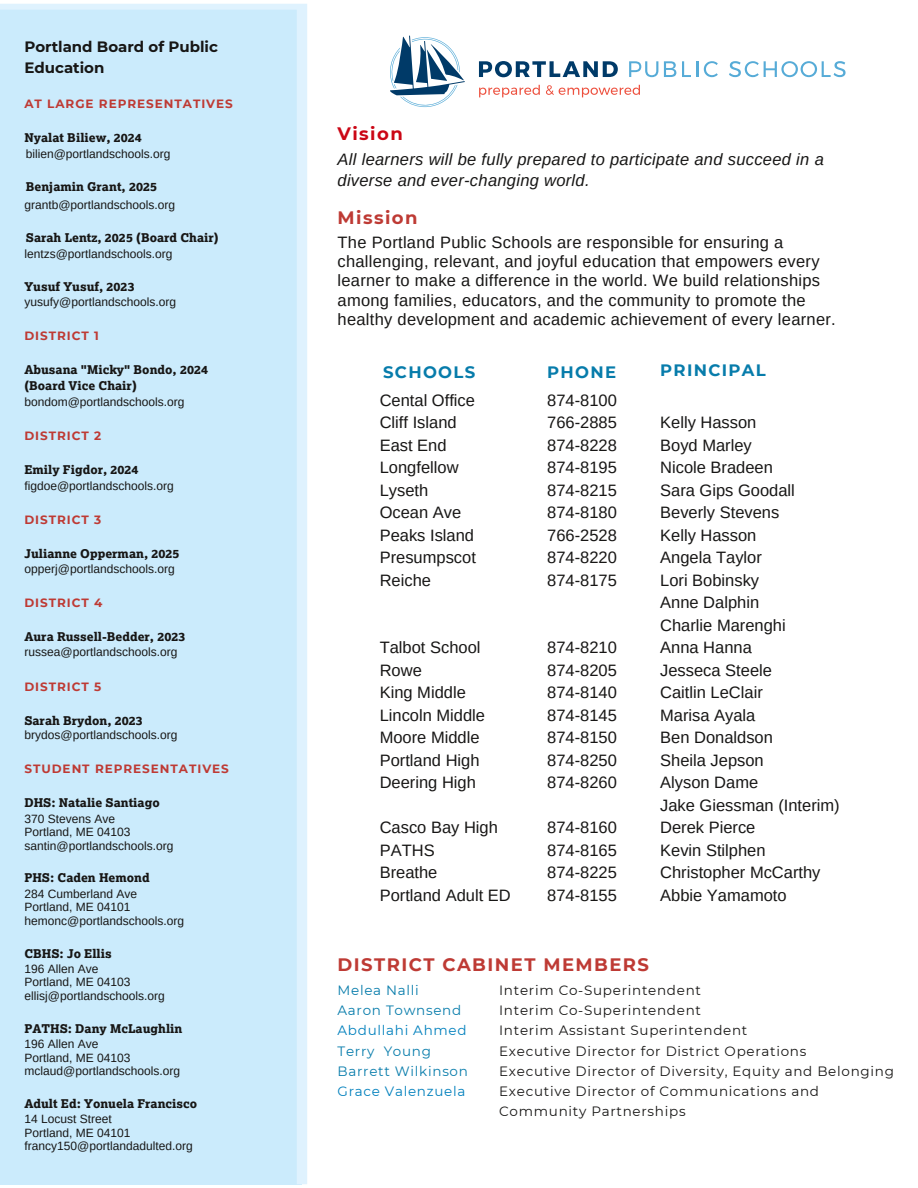
<style>
.page{position:relative;width:918px;height:1188px;background:#fff}
.page>*{position:absolute;margin:0;border:0;box-sizing:border-box;transform-origin:0 0}
.t1{font:700 18px "Montserrat";letter-spacing:.08em;color:#be3a34}
.t2{font:700 18px "Montserrat";letter-spacing:.08em;color:#cb0615}
.t3{font:16.5px/22.5px "Arimo";color:#171615}
.t4{font:italic 16.5px/21.3px "Arimo";letter-spacing:.02em;color:#171615}
.t5{font:700 16.5px "Montserrat";letter-spacing:.08em;color:#077cab}
.t6{font:700 15px/20.2px "Montserrat";color:#171615}
.t7{font:13.5px/20.2px "Montserrat";letter-spacing:.055em;color:#171615}
.t8{font:13.5px/20.2px "Montserrat";letter-spacing:.055em;color:#077cab}
.t9{font:13.5px "Montserrat";letter-spacing:.055em;color:#0080bd}
.t10{font:12px/13.5px "Arimo";color:#171615}
.t11{font:800 12px/15.8px "Lexia";color:#171615}
.t12{font:700 12px "Montserrat";letter-spacing:.08em;color:#be3a34}
</style>
<div class="page">
<div style="left:0;top:4px;width:307px;height:1180px;background:#cbebfc"></div>
<svg style="left:390px;top:35px;width:75px;height:72px"></svg>
<svg style="left:479px;top:85px;width:61px;height:12px"></svg>
<svg style="left:546px;top:85px;width:94px;height:12px"></svg>
<svg style="left:479px;top:61px;width:139px;height:16px"></svg>
<svg style="left:629px;top:61px;width:29px;height:16px"></svg>
<svg style="left:664px;top:61px;width:12px;height:16px"></svg>
<svg style="left:682px;top:61px;width:9px;height:16px"></svg>
<hr style="left:696px;top:61px;width:3px;height:16px;background:#56abd7">
<svg style="left:704px;top:61px;width:14px;height:16px"></svg>
<svg style="left:729px;top:61px;width:117px;height:16px"></svg>
<p class="t6" style="left:24px;top:37px;width:195px">Portland Board of Public<br>Education</p>
<p class="t12" style="left:24px;top:96px;width:210px">AT LARGE REPRESENTATIVES</p>
<p class="t11" style="left:24px;top:131px;width:119px">Nyalat Biliew, 2024</p>
<p class="t10" style="left:26px;top:147px;width:146px">bilien@portlandschools.org</p>
<p class="t11" style="left:26px;top:180px;width:133px">Benjamin Grant, 2025</p>
<p class="t10" style="left:24px;top:198px;width:152px">grantb@portlandschools.org</p>
<p class="t11" style="left:26px;top:231px;width:194px">Sarah Lentz, 2025 (Board Chair)</p>
<p class="t10" style="left:24px;top:247px;width:150px">lentzs@portlandschools.org</p>
<p class="t11" style="left:24px;top:280px;width:112px">Yusuf Yusuf, 2023</p>
<p class="t10" style="left:25px;top:295px;width:153px">yusufy@portlandschools.org</p>
<p class="t12" style="left:24px;top:329px;width:76px">DISTRICT 1</p>
<p class="t11" style="left:24px;top:363px;width:185px">Abusana "Micky" Bondo, 2024 (Board Vice Chair)</p>
<p class="t10" style="left:24px;top:395px;width:162px">bondom@portlandschools.org</p>
<p class="t12" style="left:24px;top:429px;width:78px">DISTRICT 2</p>
<p class="t11" style="left:24px;top:463px;width:116px">Emily Figdor, 2024</p>
<p class="t10" style="left:24px;top:479px;width:151px">figdoe@portlandschools.org</p>
<p class="t12" style="left:24px;top:512px;width:78px">DISTRICT 3</p>
<p class="t11" style="left:24px;top:547px;width:157px">Julianne Opperman, 2025</p>
<p class="t10" style="left:25px;top:562px;width:152px">opperj@portlandschools.org</p>
<p class="t12" style="left:24px;top:596px;width:80px">DISTRICT 4</p>
<p class="t11" style="left:24px;top:630px;width:163px">Aura Russell-Bedder, 2023</p>
<p class="t10" style="left:25px;top:646px;width:154px">russea@portlandschools.org</p>
<p class="t12" style="left:24px;top:679px;width:79px">DISTRICT 5</p>
<p class="t11" style="left:24px;top:714px;width:120px">Sarah Brydon, 2023</p>
<p class="t10" style="left:25px;top:728px;width:154px">brydos@portlandschools.org</p>
<p class="t12" style="left:24px;top:762px;width:206px">STUDENT REPRESENTATIVES</p>
<p class="t11" style="left:24px;top:796px;width:137px">DHS: Natalie Santiago</p>
<p class="t10" style="left:25px;top:812px;width:150px">370 Stevens Ave<br>Portland, ME 04103 santin@portlandschools.org</p>
<p class="t11" style="left:24px;top:872px;width:127px">PHS: Caden Hemond</p>
<p class="t10" style="left:25px;top:887px;width:161px">284 Cumberland Ave<br>Portland, ME 04101 hemonc@portlandschools.org</p>
<p class="t11" style="left:24px;top:947px;width:89px">CBHS: Jo Ellis</p>
<p class="t10" style="left:25px;top:962px;width:142px">196 Allen Ave<br>Portland, ME 04103 ellisj@portlandschools.org</p>
<p class="t11" style="left:24px;top:1022px;width:160px">PATHS: Dany McLaughlin</p>
<p class="t10" style="left:25px;top:1037px;width:157px">196 Allen Ave<br>Portland, ME 04103 mclaud@portlandschools.org</p>
<p class="t11" style="left:24px;top:1097px;width:174px">Adult Ed: Yonuela Francisco</p>
<p class="t10" style="left:25px;top:1113px;width:170px">14 Locust Street<br>Portland, ME 04101 francy150@portlandadulted.org</p>
<p class="t2" style="left:338px;top:123px;width:67px">Vision</p>
<p class="t4" style="left:338px;top:149px;width:488px">All learners will be fully prepared to participate and succeed in a diverse and ever-changing world.</p>
<p class="t1" style="left:338px;top:206px;width:82px">Mission</p>
<p class="t3" style="left:338px;top:233px;width:500px;line-height:19.2px">The Portland Public Schools are responsible for ensuring a challenging, relevant, and joyful education that empowers every learner to make a difference in the world. We build relationships among families, educators, and the community to promote the healthy development and academic achievement of every learner.</p>
<p class="t5" style="left:383px;top:362px;width:94px">SCHOOLS</p>
<p class="t5" style="left:547px;top:362px;width:70px">PHONE</p>
<p class="t5" style="left:660px;top:360px;width:107px">PRINCIPAL</p>
<p class="t3" style="left:380px;top:389px;width:98px">Cental Office<br>Cliff Island<br>East End<br>Longfellow<br>Lyseth<br>Ocean Ave<br>Peaks Island<br>Presumpscot<br>Reiche</p>
<p class="t3" style="left:380px;top:636px;width:107px">Talbot School<br>Rowe<br>King Middle<br>Lincoln Middle<br>Moore Middle<br>Portland High<br>Deering High</p>
<p class="t3" style="left:380px;top:816px;width:133px">Casco Bay High<br>PATHS<br>Breathe<br>Portland Adult ED</p>
<p class="t3" style="left:547px;top:389px;width:71px;text-align:justify">874-8100<br>766-2885<br>874-8228<br>874-8195<br>874-8215<br>874-8180<br>766-2528<br>874-8220<br>874-8175</p>
<p class="t3" style="left:547px;top:636px;width:71px;text-align:justify">874-8210<br>874-8205<br>874-8140<br>874-8145<br>874-8150<br>874-8250<br>874-8260</p>
<p class="t3" style="left:547px;top:816px;width:71px;text-align:justify">874-8160<br>874-8165<br>874-8225<br>874-8155</p>
<p class="t3" style="left:660px;top:411px;width:181px">Kelly Hasson<br>Boyd Marley<br>Nicole Bradeen<br>Sara Gips Goodall<br>Beverly Stevens<br>Kelly Hasson<br>Angela Taylor<br>Lori Bobinsky<br>Anne Dalphin<br>Charlie Marenghi<br>Anna Hanna<br>Jesseca Steele<br>Caitlin LeClair<br>Marisa Ayala<br>Ben Donaldson<br>Sheila Jepson<br>Alyson Dame<br>Jake Giessman (Interim)<br>Derek Pierce<br>Kevin Stilphen<br>Christopher McCarthy<br>Abbie Yamamoto</p>
<p class="t1" style="left:338px;top:953px;width:313px">DISTRICT CABINET MEMBERS</p>
<p class="t8" style="left:338px;top:980px;width:125px">Melea Nalli<br>Aaron Townsend</p>
<p class="t9" style="left:338px;top:1022px;width:131px">Abdullahi Ahmed</p>
<p class="t8" style="left:338px;top:1041px;width:132px">Terry Young<br>Barrett Wilkinson</p>
<p class="t9" style="left:338px;top:1083px;width:129px">Grace Valenzuela</p>
<p class="t7" style="left:499px;top:980px;width:396px">Interim Co-Superintendent<br>Interim Co-Superintendent<br>Interim Assistant Superintendent<br>Executive Director for District Operations<br>Executive Director of Diversity, Equity and Belonging Executive Director of Communications and Community Partnerships</p>
</div>
